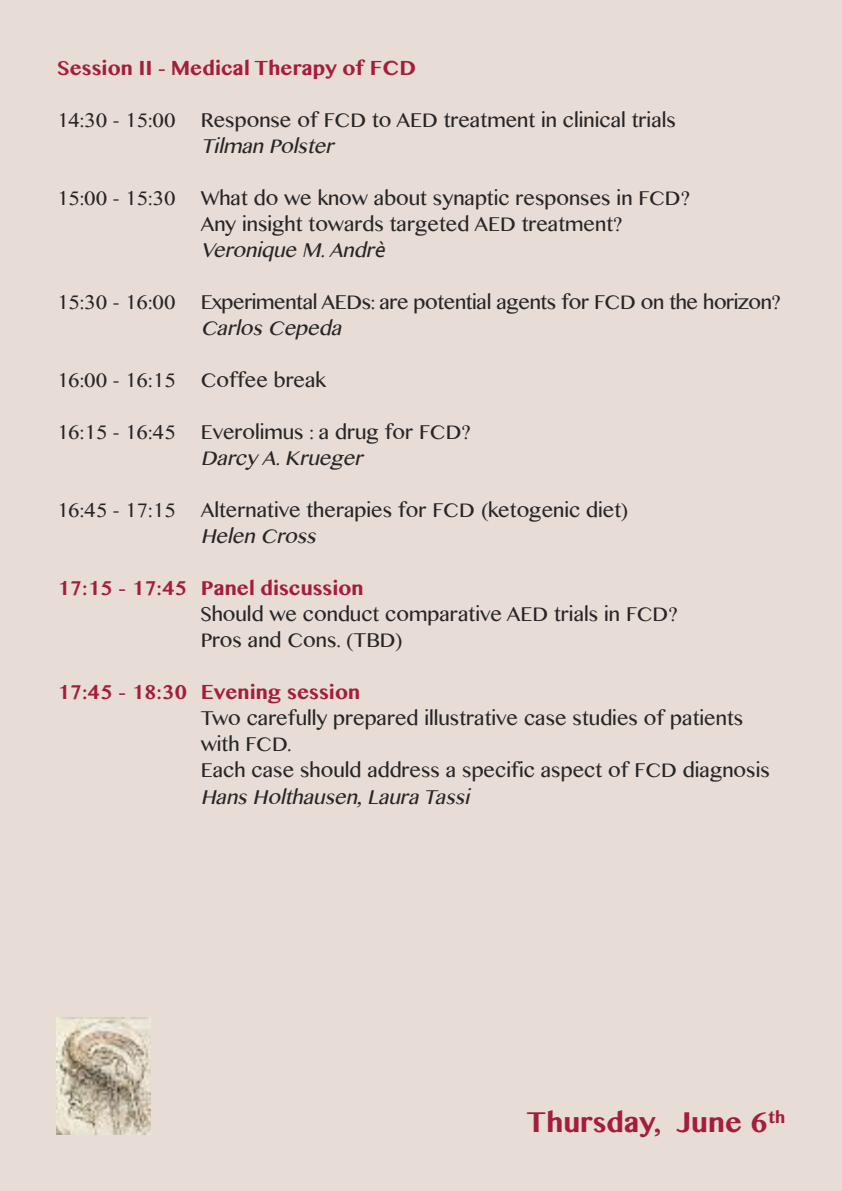
<style>
.page{position:relative;width:842px;height:1191px;background:#e8ddd6}
.page>*{position:absolute;margin:0;border:0;box-sizing:border-box;transform-origin:0 0}
.t1{font:700 28px "Bangla MN";color:#a41d3f}
.t2{font:20px/26px "Bangla MN";color:#272627}
.t3{font:700 20px "Bangla MN";color:#a41d3f}
.t4{font:italic 20px "Bangla MN";color:#272627}
.t5{font:20px "Bangla MN";letter-spacing:-.02em;color:#272627}
.s1{font-style:italic}
.s2{font-family:"Lucida Grande";font-style:italic}
</style>
<div class="page">
<img style="left:57px;top:1017px;width:94px;height:117px">
<p class="t3" style="left:57px;top:57px;width:361px">Session II - Medical Therapy of FCD</p>
<p class="t2" style="left:57px;top:107px;width:120px">14:30 - 15:00</p>
<p class="t2" style="left:201px;top:107px;width:477px">Response of FCD to AED treatment in clinical trials</p>
<p class="t4" style="left:201px;top:135px;width:139px">Tilman Polster</p>
<p class="t2" style="left:57px;top:185px;width:120px">15:00 - 15:30</p>
<p class="t2" style="left:201px;top:185px;width:491px">What do we know about synaptic responses in FCD?<br>Any insight towards targeted AED treatment?<br><span class="s1">Veronique M. Andr</span><span class="s2">è</span></p>
<p class="t2" style="left:57px;top:289px;width:120px">15:30 - 16:00</p>
<p class="t5" style="left:201px;top:291px;width:582px">Experimental AEDs: are potential agents for FCD on the horizon?</p>
<p class="t4" style="left:201px;top:317px;width:146px">Carlos Cepeda</p>
<p class="t2" style="left:57px;top:367px;width:120px">16:00 - 16:15</p>
<p class="t2" style="left:201px;top:367px;width:127px">Coffee break</p>
<p class="t2" style="left:57px;top:419px;width:120px">16:15 - 16:45</p>
<p class="t2" style="left:201px;top:419px;width:272px">Everolimus : a drug for FCD?</p>
<p class="t4" style="left:201px;top:447px;width:168px">Darcy A. Krueger</p>
<p class="t2" style="left:57px;top:497px;width:120px">16:45 - 17:15</p>
<p class="t2" style="left:201px;top:497px;width:430px">Alternative therapies for FCD (ketogenic diet)</p>
<p class="t4" style="left:201px;top:525px;width:121px">Helen Cross</p>
<p class="t3" style="left:57px;top:577px;width:308px">17:15 - 17:45 Panel discussion</p>
<p class="t2" style="left:201px;top:601px;width:479px">Should we conduct comparative AED trials in FCD?<br>Pros and Cons. (TBD)</p>
<p class="t3" style="left:57px;top:681px;width:305px">17:45 - 18:30 Evening session</p>
<p class="t2" style="left:201px;top:705px;width:571px">Two carefully prepared illustrative case studies of patients with FCD.<br>Each case should address a specific aspect of FCD diagnosis</p>
<p class="t4" style="left:201px;top:785px;width:274px">Hans Holthausen, Laura Tassi</p>
<h1 class="t1" style="left:526px;top:1105px;width:261px">Thursday, June 6<sup>th</sup></h1>
</div>
